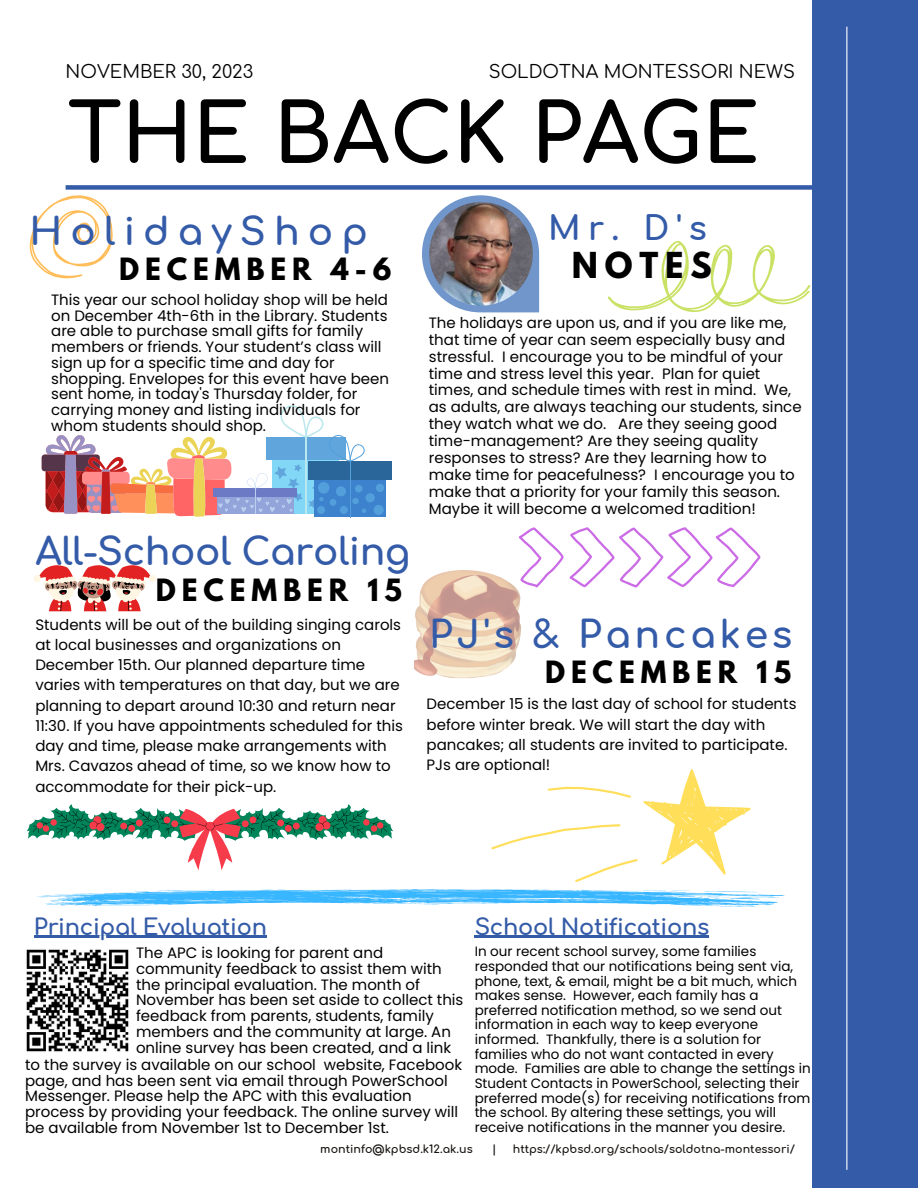
<style>
.page{position:relative;width:918px;height:1188px;background:#fff}
.page>*{position:absolute;margin:0;border:0;box-sizing:border-box;transform-origin:0 0}
.t1{font:700 81.45px "Comfortaa";color:#000}
.t2{font:700 37.65px "Comfortaa";letter-spacing:-.015em;color:#345ba8}
.t3{font:700 37.65px "Comfortaa";letter-spacing:.1em;color:#345ba8}
.t4{font:700 37.65px "Comfortaa";letter-spacing:.215em;color:#345ba8}
.t5{font:700 33.15px "Comfortaa";color:#345ba8}
.t6{font:700 31.65px "League Spartan";letter-spacing:.215em;color:#000}
.t7{font:700 27.15px "League Spartan";letter-spacing:.215em;color:#000}
.t8{font:700 22.5px "Comfortaa";letter-spacing:-.015em;color:#345ba8}
.t9{font:18px "Comfortaa";color:#000}
.t10{font:15px/15.8px "Poppins";color:#000}
.t11{font:13.5px/14.7px "Poppins";color:#000}
.t12{font:700 11.1px "Comfortaa";color:#171310}
</style>
<div class="page">
<div style="left:66px;top:185px;width:746px;height:5px;background:#345ba8"></div>
<div style="left:812px;top:0;width:106px;height:1188px;background:#345ba8"></div>
<hr style="left:846px;top:27px;width:1px;height:1143px;background:#fff">
<svg style="left:37px;top:889px;width:748px;height:17px"></svg>
<img style="left:26px;top:949px;width:103px;height:103px">
<svg style="left:422px;top:195px;width:117px;height:117px"></svg>
<img style="left:429px;top:202px;width:104px;height:104px;border-radius:50%">
<svg style="left:608px;top:241px;width:203px;height:71px"></svg>
<svg style="left:30px;top:195px;width:83px;height:83px"></svg>
<div style="left:314px;top:471px;width:72px;height:46px;background:#3c82cc"></div>
<div style="left:308px;top:461px;width:84px;height:18px;background:#2b669a"></div>
<div style="left:374px;top:505px;width:10px;height:10px;background:#529fdc;border-radius:50%"></div>
<svg style="left:42px;top:405px;width:333px;height:112px"></svg>
<div style="left:376px;top:484px;width:8px;height:8px;background:#529fdc;border-radius:50%"></div>
<div style="left:318px;top:482px;width:11px;height:12px;background:#529fdc;border-radius:50%"></div>
<div style="left:330px;top:499px;width:6px;height:7px;background:#529fdc;border-radius:50%"></div>
<div style="left:317px;top:506px;width:8px;height:8px;background:#529fdc;border-radius:50%"></div>
<div style="left:340px;top:506px;width:8px;height:8px;background:#529fdc;border-radius:50%"></div>
<div style="left:336px;top:486px;width:10px;height:10px;background:#529fdc;border-radius:50%"></div>
<hr style="left:34px;top:936px;width:233px;height:2px;background:#345ba8">
<hr style="left:475px;top:936px;width:234px;height:2px;background:#345ba8">
<svg style="left:33px;top:565px;width:123px;height:46px"></svg>
<svg style="left:481px;top:769px;width:283px;height:138px"></svg>
<svg style="left:519px;top:527px;width:241px;height:61px"></svg>
<img style="left:414px;top:570px;width:108px;height:108px">
<svg style="left:27px;top:804px;width:366px;height:66px"></svg>
<p class="t9" style="left:66px;top:62px;width:189px">NOVEMBER 30, 2023</p>
<p class="t9" style="left:489px;top:62px;width:308px">SOLDOTNA MONTESSORI NEWS</p>
<p class="t1" style="left:68px;top:91px;width:693px">THE BACK PAGE</p>
<p class="t4" style="left:30px;top:212px;width:340px">HolidayShop</p>
<p class="t7" style="left:119px;top:255px;width:274px">DECEMBER 4-6</p>
<p class="t10" style="left:51px;top:292px;width:339px">This year our school holiday shop will be held on December 4th-6th in the Library. Students are able to purchase small gifts for family members or friends. Your student’s class will sign up for a specific time and day for shopping. Envelopes for this event have been sent home, in today's Thursday folder, for carrying money and listing individuals for whom students should shop.</p>
<p class="t5" style="left:548px;top:210px;width:160px">Mr. D's</p>
<p class="t6" style="left:572px;top:249px;width:141px">NOTES</p>
<p class="t10" style="left:429px;top:314px;width:374px;line-height:16.8px">The holidays are upon us, and if you are like me, that time of year can seem especially busy and stressful. I encourage you to be mindful of your time and stress level this year. Plan for quiet times, and schedule times with rest in mind. We, as adults, are always teaching our students, since they watch what we do. Are they seeing good time-management? Are they seeing quality responses to stress? Are they learning how to make time for peacefulness? I encourage you to make that a priority for your family this season.<br>Maybe it will become a welcomed tradition!</p>
<p class="t2" style="left:35px;top:532px;width:377px">All-School Caroling</p>
<p class="t7" style="left:156px;top:577px;width:248px">DECEMBER 15</p>
<p class="t10" style="left:35px;top:614px;width:369px;line-height:20.2px">Students will be out of the building singing carols at local businesses and organizations on December 15th. Our planned departure time varies with temperatures on that day, but we are planning to depart around 10:30 and return near 11:30. If you have appointments scheduled for this day and time, please make arrangements with Mrs. Cavazos ahead of time, so we know how to accommodate for their pick-up.</p>
<p class="t3" style="left:429px;top:615px;width:364px">PJ's &amp; Pancakes</p>
<p class="t7" style="left:545px;top:659px;width:248px">DECEMBER 15</p>
<p class="t10" style="left:427px;top:694px;width:371px;line-height:20.2px">December 15 is the last day of school for students before winter break. We will start the day with pancakes; all students are invited to participate.<br>PJs are optional!</p>
<p class="t8" style="left:34px;top:915px;width:235px">Principal Evaluation</p>
<p class="t8" style="left:475px;top:915px;width:236px">School Notifications</p>
<p class="t10" style="left:136px;top:945px;width:329px">The APC is looking for parent and community feedback to assist them with the principal evaluation. The month of November has been set aside to collect this feedback from parents, students, family members and the community at large. An online survey has been created, and a link</p>
<p class="t10" style="left:25px;top:1057px;width:438px">to the survey is available on our school website, Facebook page, and has been sent via email through PowerSchool Messenger. Please help the APC with this evaluation process by providing your feedback. The online survey will be available from November 1st to December 1st.</p>
<p class="t11" style="left:475px;top:944px;width:337px">In our recent school survey, some families responded that our notifications being sent via, phone, text, &amp; email, might be a bit much, which makes sense. However, each family has a preferred notification method, so we send out information in each way to keep everyone informed. Thankfully, there is a solution for families who do not want contacted in every mode. Families are able to change the settings in Student Contacts in PowerSchool, selecting their preferred mode(s) for receiving notifications from the school. By altering these settings, you will receive notifications in the manner you desire.</p>
<p class="t12" style="left:320px;top:1143px;width:154px">montinfo@kpbsd.k12.ak.us</p>
<p class="t12" style="left:492px;top:1143px;width:6px">|</p>
<p class="t12" style="left:513px;top:1143px;width:284px">https://kpbsd.org/schools/soldotna-montessori/</p>
</div>
